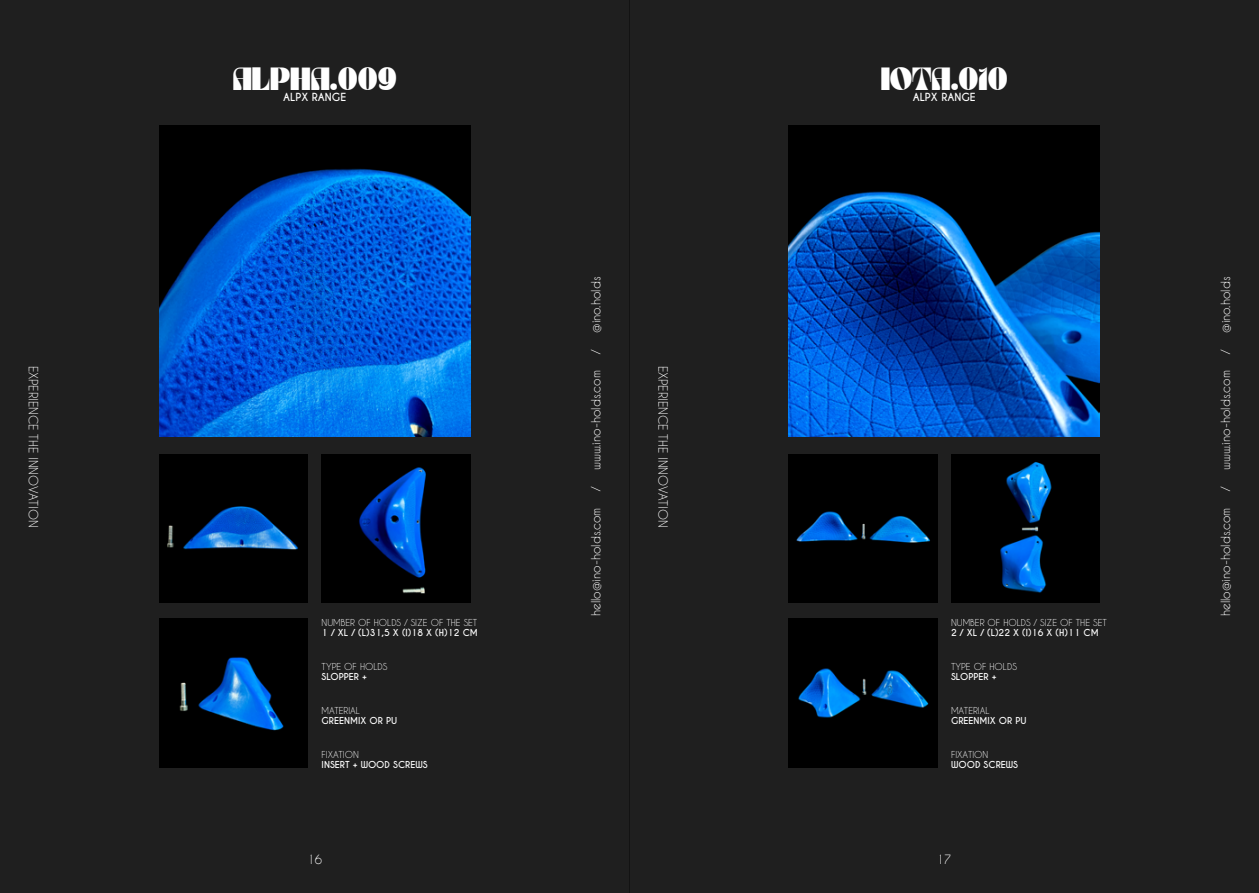
<style>
.page{position:relative;width:1259px;height:893px;background:#fff}
.page>*{position:absolute;margin:0;border:0;box-sizing:border-box;transform-origin:0 0}
.t1{font:700 22.5px "TANBUSTER";color:#fff}
.t2{font:12px "Caviar Dreams";color:#fff}
.t3{font:700 10.5px "Caviar Dreams";color:#fff}
.t4{font:700 9px "Caviar Dreams";color:#fff}
.t5{font:9px "Caviar Dreams";color:#fff}
</style>
<div class="page">
<div style="left:0;top:0;width:629px;height:893px;background:#1f1f1f"></div>
<div style="left:629px;top:0;width:630px;height:893px;background:#1f1f1f"></div>
<img style="left:159px;top:125px;width:311px;height:312px">
<img style="left:322px;top:454px;width:148px;height:149px">
<img style="left:159px;top:454px;width:149px;height:149px">
<img style="left:159px;top:619px;width:149px;height:149px">
<img style="left:788px;top:125px;width:312px;height:312px">
<img style="left:951px;top:454px;width:149px;height:149px">
<img style="left:788px;top:454px;width:149px;height:149px">
<img style="left:788px;top:619px;width:149px;height:149px">
<p class="t2" style="left:41px;top:365px;width:163px;rotate:90deg">EXPERIENCE THE INNOVATION</p>
<h1 class="t1" style="left:233px;top:62px;width:166px">ALPHA.009</h1>
<p class="t3" style="left:283px;top:91px;width:65px">ALPX RANGE</p>
<p class="t5" style="left:322px;top:617px;width:157px">NUMBER OF HOLDS / SIZE OF THE SET</p>
<p class="t4" style="left:322px;top:627px;width:158px">1 / XL / (L)31,5 X (l)18 X (H)12 CM</p>
<p class="t5" style="left:322px;top:661px;width:67px">TYPE OF HOLDS</p>
<p class="t4" style="left:322px;top:671px;width:47px">SLOPPER +</p>
<p class="t5" style="left:322px;top:705px;width:40px">MATERIAL</p>
<p class="t4" style="left:322px;top:715px;width:77px">GREENMIX OR PU</p>
<p class="t5" style="left:322px;top:749px;width:39px">FIXATION</p>
<p class="t4" style="left:322px;top:759px;width:108px">INSERT + WOOD SCREWS</p>
<p class="t2" style="left:307px;top:852px;width:16px">16</p>
<p class="t2" style="left:589px;top:333px;width:58px;rotate:-90deg">@ino.holds</p>
<p class="t2" style="left:589px;top:354px;width:6px;rotate:-90deg">/</p>
<p class="t2" style="left:589px;top:470px;width:101px;rotate:-90deg">www.ino-holds.com</p>
<p class="t2" style="left:589px;top:491px;width:6px;rotate:-90deg">/</p>
<p class="t2" style="left:589px;top:616px;width:110px;rotate:-90deg">hello@ino-holds.com</p>
<p class="t2" style="left:670px;top:365px;width:163px;rotate:90deg">EXPERIENCE THE INNOVATION</p>
<h1 class="t1" style="left:881px;top:62px;width:128px">IOTA.010</h1>
<p class="t3" style="left:912px;top:91px;width:65px">ALPX RANGE</p>
<p class="t5" style="left:951px;top:617px;width:157px">NUMBER OF HOLDS / SIZE OF THE SET</p>
<p class="t4" style="left:951px;top:627px;width:149px">2 / XL / (L)22 X (l)16 X (H)11 CM</p>
<p class="t5" style="left:951px;top:661px;width:67px">TYPE OF HOLDS</p>
<p class="t4" style="left:951px;top:671px;width:47px">SLOPPER +</p>
<p class="t5" style="left:951px;top:705px;width:40px">MATERIAL</p>
<p class="t4" style="left:951px;top:715px;width:77px">GREENMIX OR PU</p>
<p class="t5" style="left:951px;top:749px;width:39px">FIXATION</p>
<p class="t4" style="left:951px;top:759px;width:68px">WOOD SCREWS</p>
<p class="t2" style="left:937px;top:852px;width:16px">17</p>
<p class="t2" style="left:1218px;top:333px;width:58px;rotate:-90deg">@ino.holds</p>
<p class="t2" style="left:1218px;top:354px;width:6px;rotate:-90deg">/</p>
<p class="t2" style="left:1218px;top:470px;width:101px;rotate:-90deg">www.ino-holds.com</p>
<p class="t2" style="left:1218px;top:491px;width:6px;rotate:-90deg">/</p>
<p class="t2" style="left:1218px;top:616px;width:110px;rotate:-90deg">hello@ino-holds.com</p>
</div>
